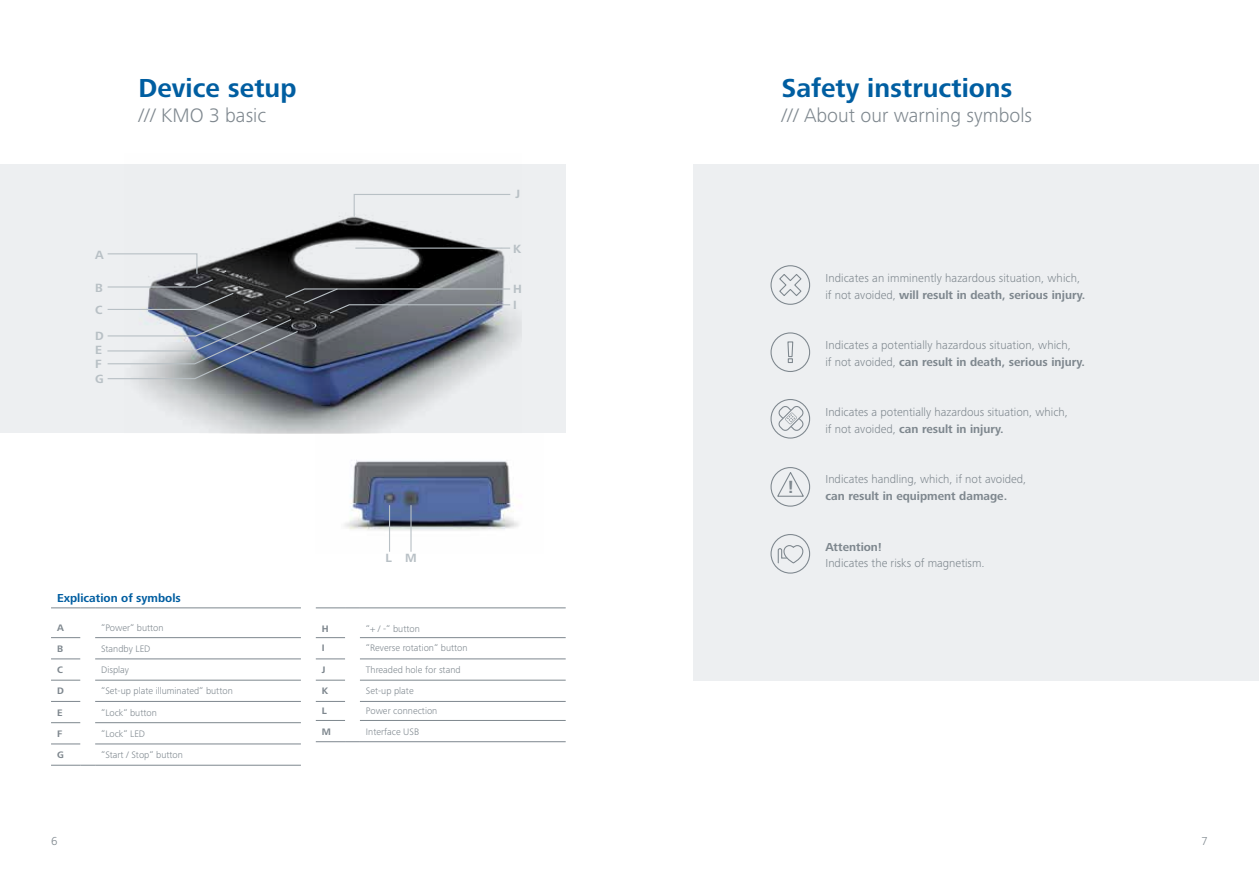
<style>
.page{position:relative;width:1259px;height:893px;background:#fff}
.page>*{position:absolute;margin:0;border:0;box-sizing:border-box;transform-origin:0 0}
.t1{font:700 27px "Frutiger Next IKA";color:#005ea1}
.t2{font:300 20.25px "Frutiger Next IKA";color:#7e878e}
.t3{font:700 18.3px "Frutiger Next IKA";color:#7e878e}
.t4{font:700 12.3px/14.2px "Frutiger Next IKA";color:#b8c0c5}
.t5{font:300 12px/16.8px "Frutiger Next IKA";color:#7e878e}
.t6{font:700 12px "Frutiger Next IKA";color:#7e878e}
.t7{font:700 12px "Frutiger Next IKA";color:#005ea1}
.t8{font:300 9.75px "Frutiger Next IKA";color:#7e878e}
.t9{font:700 9.75px "Frutiger Next IKA";color:#7e878e}
.s1{font-weight:700}
</style>
<div class="page">
<img style="left:315px;top:433px;width:204px;height:119px">
<div style="left:0;top:164px;width:566px;height:269px;background:#edeff1"></div>
<img style="left:138px;top:216px;width:383px;height:217px">
<svg style="left:51px;top:637px;width:29px;height:1px"></svg>
<svg style="left:51px;top:658px;width:29px;height:1px"></svg>
<svg style="left:51px;top:680px;width:29px;height:1px"></svg>
<svg style="left:51px;top:701px;width:29px;height:1px"></svg>
<svg style="left:51px;top:722px;width:29px;height:1px"></svg>
<svg style="left:51px;top:744px;width:29px;height:1px"></svg>
<hr style="left:95px;top:637px;width:206px;height:1px;background:#7e878e">
<hr style="left:95px;top:658px;width:206px;height:1px;background:#7e878e">
<hr style="left:95px;top:680px;width:206px;height:1px;background:#7e878e">
<hr style="left:95px;top:701px;width:206px;height:1px;background:#7e878e">
<hr style="left:95px;top:722px;width:206px;height:1px;background:#7e878e">
<hr style="left:95px;top:744px;width:206px;height:1px;background:#7e878e">
<hr style="left:95px;top:765px;width:206px;height:1px;background:#7e878e">
<hr style="left:95px;top:607px;width:206px;height:1px;background:#7e878e">
<svg style="left:51px;top:607px;width:44px;height:1px"></svg>
<svg style="left:51px;top:765px;width:44px;height:1px"></svg>
<svg style="left:316px;top:701px;width:29px;height:1px"></svg>
<svg style="left:316px;top:658px;width:29px;height:1px"></svg>
<svg style="left:316px;top:680px;width:29px;height:1px"></svg>
<svg style="left:316px;top:720px;width:29px;height:1px"></svg>
<hr style="left:360px;top:607px;width:206px;height:1px;background:#7e878e">
<hr style="left:360px;top:658px;width:206px;height:1px;background:#7e878e">
<hr style="left:360px;top:680px;width:206px;height:1px;background:#7e878e">
<hr style="left:360px;top:720px;width:206px;height:1px;background:#7e878e">
<hr style="left:360px;top:741px;width:206px;height:1px;background:#7e878e">
<hr style="left:360px;top:701px;width:206px;height:1px;background:#7e878e">
<svg style="left:316px;top:637px;width:29px;height:1px"></svg>
<hr style="left:360px;top:637px;width:206px;height:1px;background:#7e878e">
<svg style="left:316px;top:741px;width:44px;height:1px"></svg>
<svg style="left:316px;top:607px;width:44px;height:1px"></svg>
<hr style="left:355px;top:248px;width:155px;height:1px;background:#b8c0c5">
<hr style="left:410px;top:505px;width:1px;height:47px;background:#b8c0c5">
<hr style="left:389px;top:505px;width:1px;height:47px;background:#b8c0c5">
<svg style="left:353px;top:194px;width:158px;height:24px"></svg>
<svg style="left:107px;top:253px;width:404px;height:127px"></svg>
<div style="left:693px;top:164px;width:566px;height:517px;background:#edeff1"></div>
<svg style="left:770px;top:265px;width:40px;height:40px"></svg>
<svg style="left:770px;top:332px;width:40px;height:40px"></svg>
<svg style="left:770px;top:399px;width:40px;height:40px"></svg>
<svg style="left:770px;top:467px;width:40px;height:40px"></svg>
<svg style="left:770px;top:534px;width:40px;height:40px"></svg>
<h1 class="t1" style="left:138px;top:73px;width:159px">Device setup</h1>
<h2 class="t2" style="left:138px;top:103px;width:129px">/// KMO 3 basic</h2>
<p class="t4" style="left:95px;top:248px;width:10px">A</p>
<p class="t4" style="left:95px;top:281px;width:9px">B</p>
<p class="t4" style="left:95px;top:303px;width:9px">C</p>
<p class="t4" style="left:95px;top:329px;width:10px">D<br>E<br>F</p>
<p class="t4" style="left:95px;top:372px;width:10px">G</p>
<p class="t4" style="left:515px;top:187px;width:6px">J</p>
<p class="t4" style="left:513px;top:242px;width:10px">K</p>
<p class="t4" style="left:513px;top:282px;width:10px;line-height:15.8px">H<br>I</p>
<p class="t7" style="left:57px;top:592px;width:125px">Explication of symbols</p>
<p class="t9" style="left:57px;top:622px;width:8px">A</p>
<p class="t8" style="left:101px;top:622px;width:64px">“Power“ button</p>
<p class="t9" style="left:57px;top:643px;width:8px">B</p>
<p class="t8" style="left:101px;top:643px;width:51px">Standby LED</p>
<p class="t9" style="left:57px;top:664px;width:7px">C</p>
<p class="t8" style="left:101px;top:664px;width:29px">Display</p>
<p class="t9" style="left:57px;top:685px;width:8px">D</p>
<p class="t8" style="left:101px;top:685px;width:133px">“Set-up plate illuminated“ button</p>
<p class="t9" style="left:57px;top:707px;width:7px">E</p>
<p class="t8" style="left:101px;top:707px;width:57px">“Lock“ button</p>
<p class="t9" style="left:57px;top:728px;width:7px">F</p>
<p class="t8" style="left:101px;top:728px;width:45px">“Lock“ LED</p>
<p class="t9" style="left:57px;top:749px;width:8px">G</p>
<p class="t8" style="left:101px;top:749px;width:83px">“Start / Stop“ button</p>
<p class="t4" style="left:385px;top:551px;width:33px">L M</p>
<p class="t9" style="left:322px;top:623px;width:8px">H</p>
<p class="t8" style="left:366px;top:623px;width:55px">“+ / -“ button</p>
<p class="t9" style="left:322px;top:643px;width:4px">I</p>
<p class="t8" style="left:366px;top:643px;width:103px">“Reverse rotation“ button</p>
<p class="t9" style="left:322px;top:664px;width:5px">J</p>
<p class="t8" style="left:366px;top:664px;width:96px">Threaded hole for stand</p>
<p class="t9" style="left:322px;top:685px;width:8px">K</p>
<p class="t8" style="left:366px;top:685px;width:49px">Set-up plate</p>
<p class="t9" style="left:322px;top:706px;width:7px">L</p>
<p class="t8" style="left:366px;top:706px;width:73px">Power connection</p>
<p class="t9" style="left:322px;top:726px;width:11px">M</p>
<p class="t8" style="left:366px;top:726px;width:55px">Interface USB</p>
<h1 class="t1" style="left:781px;top:73px;width:233px">Safety instructions</h1>
<h2 class="t2" style="left:781px;top:103px;width:252px">/// About our warning symbols</h2>
<p class="t5" style="left:825px;top:269px;width:261px">Indicates an imminently hazardous situation, which, if not avoided, <span class="s1">will result in death, serious injury.</span></p>
<h3 class="t3" style="left:788px;top:477px;width:7px">!</h3>
<p class="t5" style="left:825px;top:337px;width:261px">Indicates a potentially hazardous situation, which,<br>if not avoided, <span class="s1">can result in death, serious injury.</span></p>
<p class="t5" style="left:825px;top:404px;width:244px">Indicates a potentially hazardous situation, which, if not avoided, <span class="s1">can result in injury.</span></p>
<p class="t5" style="left:825px;top:471px;width:202px">Indicates handling, which, if not avoided,</p>
<p class="t6" style="left:825px;top:489px;width:183px">can result in equipment damage.</p>
<p class="t6" style="left:825px;top:540px;width:57px">Attention!</p>
<p class="t5" style="left:825px;top:555px;width:158px">Indicates the risks of magnetism.</p>
<p class="t5" style="left:51px;top:833px;width:8px">6</p>
<p class="t5" style="left:1201px;top:833px;width:8px">7</p>
</div>
